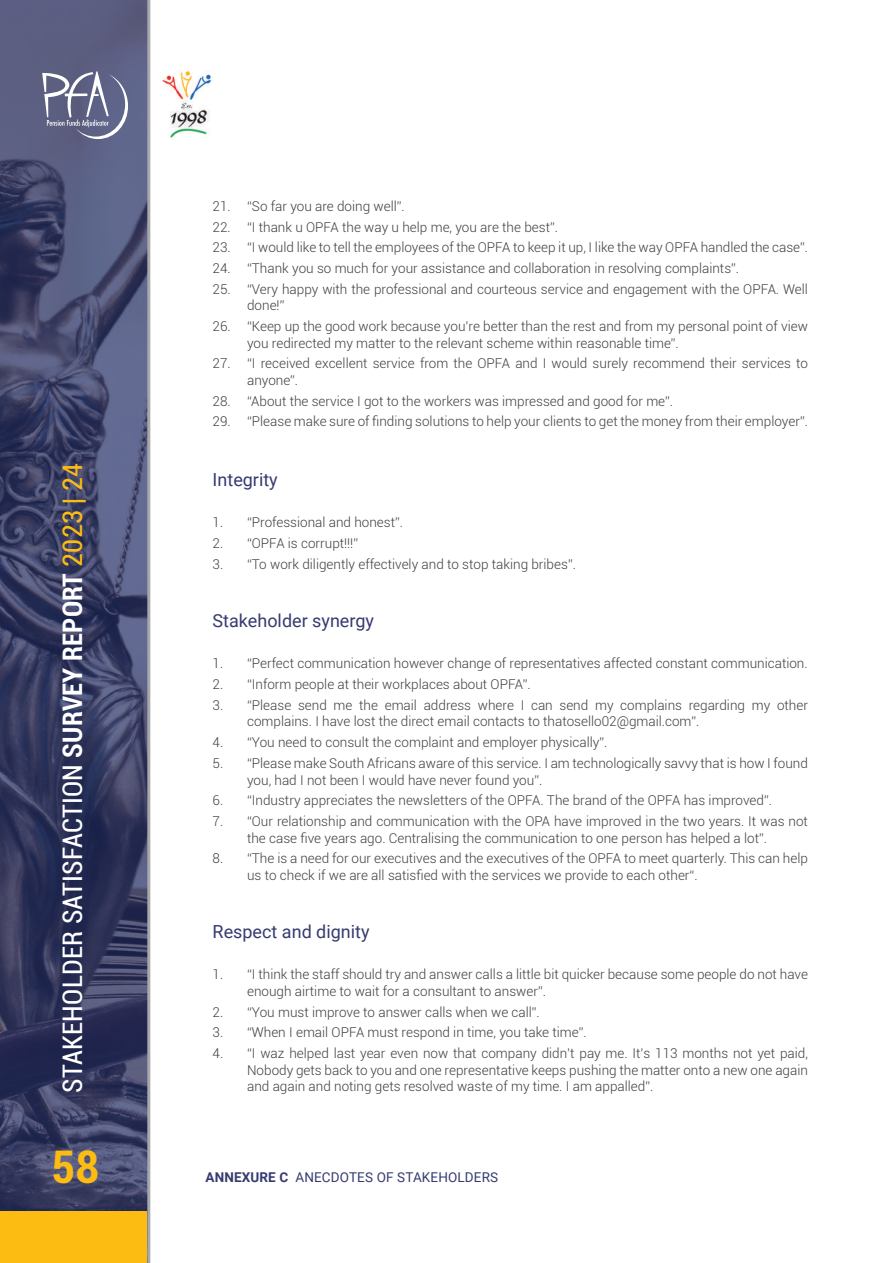
<style>
.page{position:relative;width:893px;height:1263px;background:#fff}
.page>*{position:absolute;margin:0;border:0;box-sizing:border-box;transform-origin:0 0}
.t1{font:700 condensed 45px "Roboto";color:#fdbc12}
.t2{font:condensed 27px "Roboto";letter-spacing:.01em;color:#fff}
.t3{font:18px "Roboto";color:#353b70}
.t4{font:300 13.5px/16.5px "Roboto";color:#3e3e3f}
.t5{font:13.5px "Roboto";letter-spacing:.01em;color:#353b70}
.s1{font-weight:700}
.s2{color:#fdbc12}
</style>
<div class="page">
<svg style="left:0;top:0;width:147px;height:1212px;background:#404469"></svg>
<img style="left:160px;top:70px;width:53px;height:69px">
<svg style="left:42px;top:71px;width:87px;height:68px;background:#7b7e9a"></svg>
<div style="left:0;top:1212px;width:147px;height:51px;background:#fdbc12"></div>
<hr style="left:147px;top:0;width:3px;height:1263px;background:#a8a9ad">
<h2 class="t2" style="left:54px;top:1093px;width:631px;rotate:-90deg">STAKEHOLDER SATISFACTION <span class="s1">SURVEY REPORT</span> <span class="s2">2023 | 24</span></h2>
<h1 class="t1" style="left:51px;top:1135px;width:49px">58</h1>
<p class="t4" style="left:213px;top:197px;width:194px">21. “So far you are doing well”.</p>
<p class="t4" style="left:213px;top:218px;width:347px">22. “I thank u OPFA the way u help me, you are the best”.</p>
<p class="t4" style="left:213px;top:239px;width:597px">23. “I would like to tell the employees of the OPFA to keep it up, I like the way OPFA handled the case”.</p>
<p class="t4" style="left:213px;top:260px;width:528px">24. “Thank you so much for your assistance and collaboration in resolving complaints”.</p>
<p class="t4" style="left:247px;top:280px;width:562px;text-indent:-35px">25. “Very happy with the professional and courteous service and engagement with the OPFA. Well done!”</p>
<p class="t4" style="left:247px;top:318px;width:562px;text-indent:-35px">26. “Keep up the good work because you’re better than the rest and from my personal point of view you redirected my matter to the relevant scheme within reasonable time”.</p>
<p class="t4" style="left:247px;top:355px;width:562px;text-indent:-35px">27. “I received excellent service from the OPFA and I would surely recommend their services to anyone”.</p>
<p class="t4" style="left:213px;top:392px;width:462px">28. “About the service I got to the workers was impressed and good for me”.</p>
<p class="t4" style="left:213px;top:413px;width:597px">29. “Please make sure of finding solutions to help your clients to get the money from their employer”.</p>
<h3 class="t3" style="left:213px;top:467px;width:67px">Integrity</h3>
<p class="t4" style="left:213px;top:514px;width:192px">1. “Professional and honest”.</p>
<p class="t4" style="left:213px;top:535px;width:147px">2. “OPFA is corrupt!!!”</p>
<p class="t4" style="left:213px;top:555px;width:365px">3. “To work diligently effectively and to stop taking bribes”.</p>
<h3 class="t3" style="left:213px;top:608px;width:163px">Stakeholder synergy</h3>
<p class="t4" style="left:213px;top:655px;width:597px">1. “Perfect communication however change of representatives affected constant communication.</p>
<p class="t4" style="left:213px;top:676px;width:319px">2. “Inform people at their workplaces about OPFA”.</p>
<p class="t4" style="left:247px;top:696px;width:562px;text-indent:-35px">3. “Please send me the email address where I can send my complains regarding my other complains. I have lost the direct email contacts to thatosello02@gmail.com”.</p>
<p class="t4" style="left:213px;top:734px;width:396px">4. “You need to consult the complaint and employer physically”.</p>
<p class="t4" style="left:247px;top:754px;width:562px;text-indent:-35px">5. “Please make South Africans aware of this service. I am technologically savvy that is how I found you, had I not been I would have never found you”.</p>
<p class="t4" style="left:213px;top:792px;width:561px">6. “Industry appreciates the newsletters of the OPFA. The brand of the OPFA has improved”.</p>
<p class="t4" style="left:213px;top:812px;width:597px;text-align:center">7. “Our relationship and communication with the OPA have improved in the two years. It was not the case five years ago. Centralising the communication to one person has helped a lot”.</p>
<p class="t4" style="left:247px;top:850px;width:562px;text-indent:-35px">8. “The is a need for our executives and the executives of the OPFA to meet quarterly. This can help us to check if we are all satisfied with the services we provide to each other“.</p>
<h3 class="t3" style="left:213px;top:919px;width:158px">Respect and dignity</h3>
<p class="t4" style="left:247px;top:966px;width:562px;text-indent:-35px">1. “I think the staff should try and answer calls a little bit quicker because some people do not have enough airtime to wait for a consultant to answer”.</p>
<p class="t4" style="left:213px;top:1003px;width:329px">2. “You must improve to answer calls when we call”.</p>
<p class="t4" style="left:213px;top:1024px;width:375px">3. “When I email OPFA must respond in time, you take time”.</p>
<p class="t4" style="left:247px;top:1044px;width:562px;text-align:justify;text-indent:-35px">4. “I waz helped last year even now that company didn’t pay me. It’s 113 months not yet paid, Nobody gets back to you and one representative keeps pushing the matter onto a new one again and again and noting gets resolved waste of my time. I am appalled”.</p>
<p class="t5" style="left:205px;top:1167px;width:294px"><span class="s1">ANNEXURE C</span> ANECDOTES OF STAKEHOLDERS</p>
</div>
